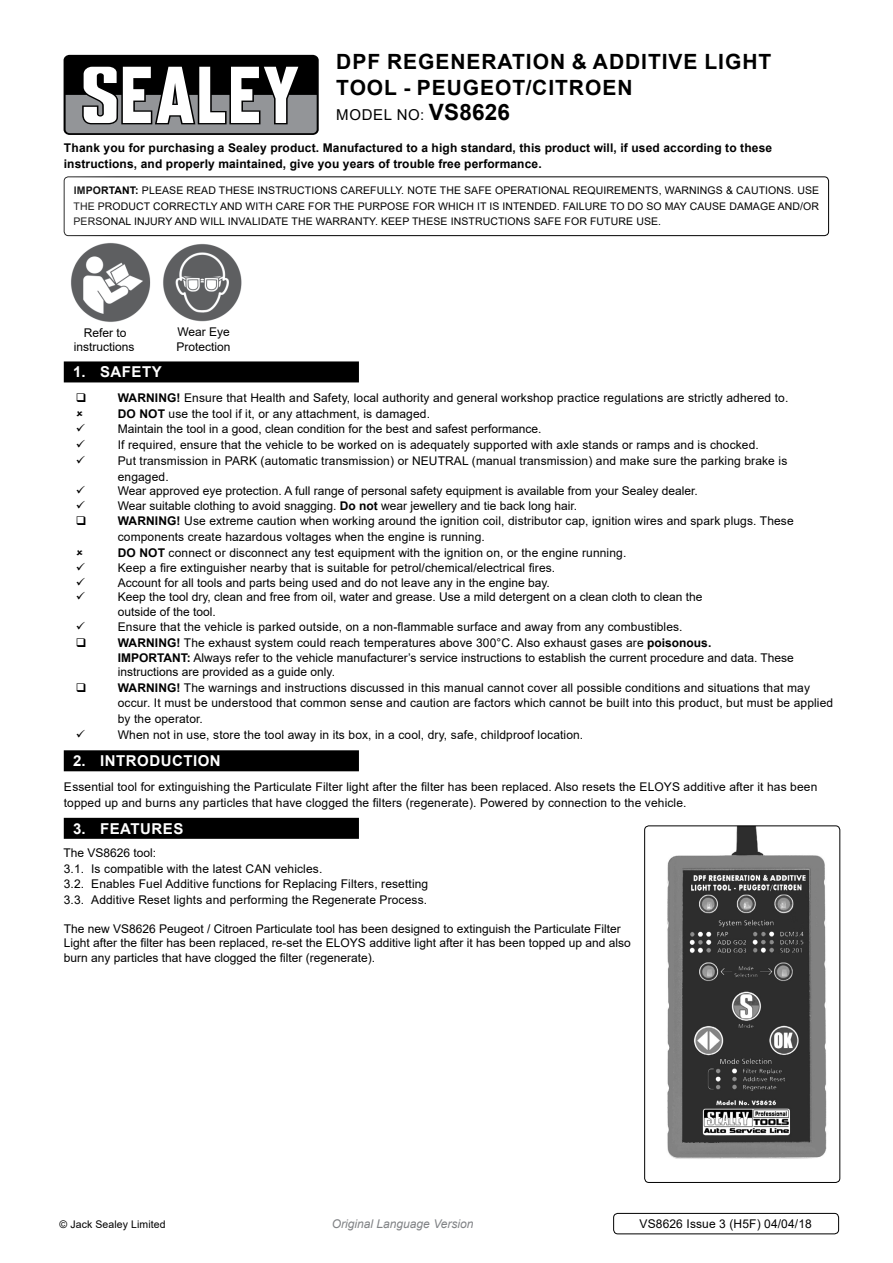
<style>
.page{position:relative;width:893px;height:1263px;background:#fff}
.page>*{position:absolute;margin:0;border:0;box-sizing:border-box;transform-origin:0 0}
.t1{font:700 21px "Arial";letter-spacing:.045em;color:#000}
.t2{font:700 15px "Arial";letter-spacing:.035em;color:#fff}
.t3{font:15px "Arial";letter-spacing:.045em;color:#000}
.t4{font:12px/15.8px "Arial";letter-spacing:.01em;color:#000}
.t5{font:700 12px/15.8px "Arial";letter-spacing:.01em;color:#000}
.t6{font:italic 12px "Arial";color:#808285}
.t7{font:10.5px/15.8px "Arial";letter-spacing:.01em;color:#000;text-align:justify}
.s1{font-weight:700;font-size:22.5px}
.s2{font-weight:700}
</style>
<div class="page">
<div style="left:64px;top:55px;width:255px;height:80px;background:#000;border-radius:6px"></div>
<svg style="left:66px;top:67px;width:251px;height:66px"></svg>
<div style="left:64px;top:176px;width:765px;height:60px;border:1px solid #000;border-radius:4px"></div>
<div style="left:64px;top:361px;width:295px;height:21px;background:#000"></div>
<div style="left:64px;top:750px;width:295px;height:21px;background:#000"></div>
<div style="left:64px;top:818px;width:295px;height:21px;background:#000"></div>
<img style="left:646px;top:826px;width:194px;height:356px">
<div style="left:644px;top:825px;width:196px;height:358px;border:1px solid #000;border-radius:4px"></div>
<div style="left:613px;top:1213px;width:226px;height:21px;border:1px solid #000;border-radius:4px"></div>
<img style="left:71px;top:243px;width:80px;height:79px">
<img style="left:163px;top:244px;width:79px;height:78px">
<h1 class="t1" style="left:336px;top:47px;width:274px">DPF Regeneration &amp; Add</h1>
<h1 class="t1" style="left:641px;top:47px;width:132px">itive Light</h1>
<h1 class="t1" style="left:336px;top:72px;width:298px">Tool - Peugeot/Citroen</h1>
<p class="t3" style="left:336px;top:104px;width:175px">model no: <span class="s1">VS8626</span></p>
<p class="t5" style="left:64px;top:140px;width:710px">Thank you for purchasing a Sealey product. Manufactured to a high standard, this product will, if used according to these instructions, and properly maintained, give you years of trouble free performance.</p>
<p class="t7" style="left:74px;top:182px;width:747px"><span class="s2">IMPORTANT:</span> PLEASE READ THESE INSTRUCTIONS CAREFULLY. NOTE THE SAFE OPERATIONAL REQUIREMENTS, WARNINGS &amp; CAUTIONS. USE THE PRODUCT CORRECTLY AND WITH CARE FOR THE PURPOSE FOR WHICH IT IS INTENDED. FAILURE TO DO SO MAY CAUSE DAMAGE AND/OR PERSONAL INJURY AND WILL INVALIDATE THE WARRANTY. KEEP THESE INSTRUCTIONS SAFE FOR FUTURE USE.</p>
<p class="t4" style="left:74px;top:325px;width:62px;line-height:14.4px;text-align:center">Refer to instructions</p>
<p class="t4" style="left:177px;top:325px;width:56px;line-height:14.4px">Wear Eye<br>Protection</p>
<p class="t2" style="left:73px;top:361px;width:90px">1. saf ety</p>
<p class="t5" style="left:118px;top:390px;width:37px">WARNING</p>
<p class="t4" style="left:177px;top:390px;width:613px"><span class="s2">!</span> Ensure that Health and Safety, local authority and general workshop practice regulations are strictly adhered to.</p>
<p class="t5" style="left:118px;top:406px;width:31px">DO NOT</p>
<p class="t4" style="left:169px;top:405px;width:263px">use the tool if it, or any attachment, is damaged.</p>
<p class="t4" style="left:103px;top:421px;width:10px">M</p>
<p class="t4" style="left:118px;top:421px;width:671px;text-indent:10px">aintain the tool in a good, clean condition for the best and safest performance.<br>If required, ensure that the vehicle to be worked on is adequately supported with axle stands or ramps and is chocked.<br>Put transmission in PARK (automatic transmission) or NE UTRAL (manual transmission) and make sure the parking brake is engaged.</p>
<p class="t4" style="left:118px;top:484px;width:582px;line-height:14.4px">Wear approved eye protection. A full range of personal safety equipment is available from your Sealey dealer.<br>Wear suitable clothing to avoid snagging. <span class="s2">Do not</span> wear jewellery and tie back long hair.</p>
<p class="t5" style="left:118px;top:513px;width:37px">WARNING</p>
<p class="t4" style="left:118px;top:513px;width:677px;text-indent:59px"><span class="s2">!</span> Use extreme caution when working around the ignition coil, distributor cap, ignition wires and spark plugs. These components create hazardous voltages when the engine is running.</p>
<p class="t5" style="left:118px;top:545px;width:31px">DO NOT</p>
<p class="t4" style="left:118px;top:545px;width:510px;text-indent:51px">connect or disconnect any test equipment with the ignition on, or the engine running.<br>Keep a fire extinguisher nearby that is suitable for petrol/chemical/electrical fires.</p>
<p class="t4" style="left:118px;top:575px;width:586px;line-height:14.4px">Account for all tools and parts being used and do not leave any in the engine bay.<br>Keep the tool dry, clean and free from oil, water and grease. Use a mild detergent on a clean cloth to clean the outside of the tool.</p>
<p class="t4" style="left:118px;top:619px;width:566px">Ensure that the vehicle is parked outside, on a non-flammable surface and away from any combustibles.</p>
<p class="t5" style="left:118px;top:635px;width:37px">WARNING</p>
<p class="t4" style="left:177px;top:635px;width:536px"><span class="s2">!</span> The exhaust system could reach temperatures above 300°C. Also exhaust gases are <span class="s2">poisonous.</span></p>
<p class="t5" style="left:64px;top:650px;width:20px">I</p>
<p class="t5" style="left:121px;top:650px;width:45px">MPORTANT</p>
<p class="t4" style="left:118px;top:650px;width:678px;line-height:14.4px;text-indent:69px"><span class="s2">:</span> Always refer to the vehicle manufacturer’s service instructions to establish the current procedure and data. These instructions are provided as a guide only.</p>
<p class="t5" style="left:118px;top:680px;width:37px">WARNING</p>
<p class="t4" style="left:118px;top:679px;width:717px;text-indent:59px"><span class="s2">!</span> The warnings and instructions discussed in this manual cannot cover all possible conditions and situations that may occur. It must be understood that common sense and caution are factors which cannot be built into this product, but must be applied by the operator.<br>When not in use, store the tool away in its box, in a cool, dry, safe, childproof location.</p>
<p class="t2" style="left:73px;top:750px;width:149px">2. introduction</p>
<p class="t4" style="left:64px;top:779px;width:585px">Essential tool for extinguishing the Particulate Filter light after the filter has been replaced. Also resets the ELO</p>
<p class="t4" style="left:64px;top:779px;width:755px;text-indent:600px">YS additive after it has been topped up and burns any particles that have clogged the filters (regenerate). Powered by connection to the vehicle.</p>
<p class="t2" style="left:73px;top:818px;width:110px">3. Features</p>
<p class="t4" style="left:64px;top:845px;width:366px">The VS8626 tool:<br>3.1. Is compatible with the latest CAN vehicles.<br>3.2. Enables Fuel Additive functions for Replacing Filters, resetting 3.3. Additive Reset lights and performing the Regenerate Process.</p>
<p class="t4" style="left:64px;top:921px;width:568px;line-height:14.4px">The new VS8626 Peugeot / Citroen Particulate tool has been designed to extinguish the Particulate Filter<br>Light after the filter has been replaced, re-set the ELOYS additive light after it has been topped up and also burn any particles that have clogged the filter (regenerate).</p>
<p class="t7" style="left:60px;top:1216px;width:108px">© Jack Sealey Limited</p>
<p class="t6" style="left:332px;top:1216px;width:143px">Original Language Version</p>
<p class="t4" style="left:639px;top:1216px;width:174px">VS8626 Issue 3 (H5F) 04/04/18</p>
</div>
